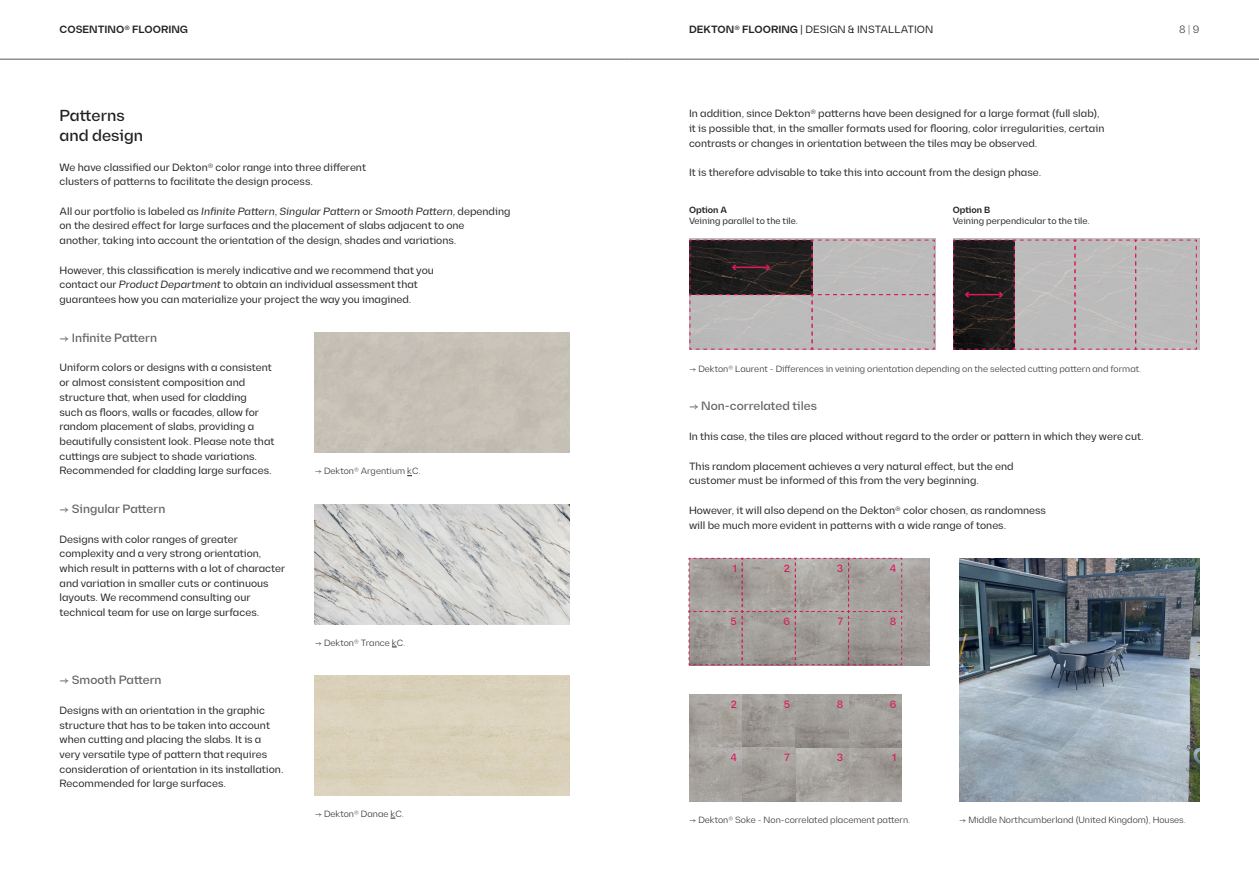
<style>
.page{position:relative;width:1259px;height:893px;background:#fff}
.page>*{position:absolute;margin:0;border:0;box-sizing:border-box;transform-origin:0 0}
.Subtitulos{font:500 15.9px/19.5px "Diagramm";color:#231f20}
.Parrafos_Idioma_A{font:500 12px "Diagramm";color:#636366}
.Parrafos_Idioma_A-2{font:10.5px/14.7px "Diagramm";color:#231f20}
.t1{font:600 10.5px "Diagramm";color:#231f20}
.Parrafos_Idioma_A-3{font:500 10.5px "Diagramm";color:#d91a5b}
.t2{font:300 10.5px "Diagramm";color:#231f20}
.Pie_Foto{font:300 9px "Diagramm";color:#231f20}
.Texto_Tablas_y_Gráficos{font:9px "Diagramm";color:#231f20}
.Texto_Tablas_y_Gráficos-2{font:600 9px "Diagramm";color:#231f20}
.s1{font-weight:600}
.s2{font-weight:200}
.s3{font-style:italic}
</style>
<div class="page">
<hr style="left:0;top:59px;width:629px;height:1px;background:#57585a">
<hr style="left:629px;top:59px;width:630px;height:1px;background:#57585a">
<img style="left:315px;top:504px;width:255px;height:120px">
<div style="left:315px;top:675px;width:255px;height:120px;background:#dad1bb"></div>
<img style="left:902px;top:558px;width:27px;height:107px">
<svg style="left:688px;top:558px;width:214px;height:107px;background:#a49c99"></svg>
<img style="left:689px;top:695px;width:212px;height:106px">
<img style="left:959px;top:558px;width:240px;height:243px">
<svg style="left:689px;top:239px;width:246px;height:111px;background:#979192"></svg>
<svg style="left:953px;top:239px;width:244px;height:111px;background:#969192"></svg>
<p class="t1" style="left:60px;top:23px;width:130px">COSENTINO® FLOORING</p>
<p class="Parrafos_Idioma_A-2" style="left:689px;top:22px;width:246px"><span class="s1">DEKTON® FLOORING</span> | DESIGN &amp; INSTALLATION</p>
<p class="t2" style="left:1179px;top:24px;width:22px">8 <span class="s2">|</span> 9</p>
<p class="Subtitulos" style="left:60px;top:106px;width:85px">Patterns and design</p>
<p class="Parrafos_Idioma_A-2" style="left:60px;top:160px;width:308px">We have classified our Dekton® color range into three different clusters of patterns to facilitate the design process.</p>
<p class="Parrafos_Idioma_A-2" style="left:60px;top:204px;width:452px">All our portfolio is labeled as <span class="s3">Infinite Pattern</span>, <span class="s3">Singular Pattern</span> or <span class="s3">Smooth Pattern</span>, depending on the desired effect for large surfaces and the placement of slabs adjacent to one<br>another, taking into account the orientation of the design, shades and variations.</p>
<p class="Parrafos_Idioma_A-2" style="left:60px;top:263px;width:376px">However, this classification is merely indicative and we recommend that you contact our <span class="s3">Product Department</span> to obtain an individual assessment that guarantees how you can materialize your project the way you imagined.</p>
<p class="Parrafos_Idioma_A" style="left:60px;top:331px;width:99px">→ Infinite Pattern</p>
<p class="Parrafos_Idioma_A-2" style="left:60px;top:361px;width:216px">Uniform colors or designs with a consistent or almost consistent composition and structure that, when used for cladding<br>such as floors, walls or facades, allow for random placement of slabs, providing a beautifully consistent look. Please note that cuttings are subject to shade variations.<br>Recommended for cladding large surfaces.</p>
<p class="Parrafos_Idioma_A" style="left:60px;top:502px;width:107px">→ Singular Pattern</p>
<p class="Parrafos_Idioma_A-2" style="left:60px;top:532px;width:227px">Designs with color ranges of greater complexity and a very strong orientation, which result in patterns with a lot of character and variation in smaller cuts or continuous layouts. We recommend consulting our technical team for use on large surfaces.</p>
<p class="Pie_Foto" style="left:315px;top:466px;width:107px">→ Dekton® Argentium kC.</p>
<p class="Parrafos_Idioma_A" style="left:60px;top:673px;width:104px">→ Smooth Pattern</p>
<p class="Parrafos_Idioma_A-2" style="left:60px;top:703px;width:225px">Designs with an orientation in the graphic structure that has to be taken into account when cutting and placing the slabs. It is a very versatile type of pattern that requires consideration of orientation in its installation.<br>Recommended for large surfaces.</p>
<p class="Pie_Foto" style="left:315px;top:637px;width:92px">→ Dekton® Trance kC.</p>
<p class="Pie_Foto" style="left:315px;top:809px;width:91px">→ Dekton® Danae kC.</p>
<p class="Parrafos_Idioma_A-2" style="left:689px;top:106px;width:417px">In addition, since Dekton® patterns have been designed for a large format (full slab), it is possible that, in the smaller formats used for flooring, color irregularities, certain contrasts or changes in orientation between the tiles may be observed.</p>
<p class="Parrafos_Idioma_A-2" style="left:689px;top:165px;width:354px">It is therefore advisable to take this into account from the design phase.</p>
<p class="Texto_Tablas_y_Gráficos-2" style="left:689px;top:204px;width:40px">Option A</p>
<p class="Texto_Tablas_y_Gráficos" style="left:689px;top:215px;width:111px">Veining parallel to the tile.</p>
<p class="Texto_Tablas_y_Gráficos-2" style="left:952px;top:204px;width:39px">Option B</p>
<p class="Texto_Tablas_y_Gráficos" style="left:952px;top:215px;width:138px">Veining perpendicular to the tile.</p>
<p class="Pie_Foto" style="left:689px;top:363px;width:454px">→ Dekton® Laurent - Differences in veining orientation depending on the selected cutting pattern and format.</p>
<p class="Parrafos_Idioma_A" style="left:689px;top:399px;width:129px">→ Non-correlated tiles</p>
<p class="Parrafos_Idioma_A-2" style="left:689px;top:429px;width:456px">In this case, the tiles are placed without regard to the order or pattern in which they were cut.</p>
<p class="Parrafos_Idioma_A-2" style="left:689px;top:459px;width:326px">This random placement achieves a very natural effect, but the end customer must be informed of this from the very beginning.</p>
<p class="Parrafos_Idioma_A-2" style="left:689px;top:503px;width:358px">However, it will also depend on the Dekton® color chosen, as randomness will be much more evident in patterns with a wide range of tones.</p>
<p class="Parrafos_Idioma_A-3" style="left:733px;top:562px;width:6px">1</p>
<p class="Parrafos_Idioma_A-3" style="left:784px;top:562px;width:8px">2</p>
<p class="Parrafos_Idioma_A-3" style="left:837px;top:562px;width:8px">3</p>
<p class="Parrafos_Idioma_A-3" style="left:890px;top:562px;width:8px">4</p>
<p class="Parrafos_Idioma_A-3" style="left:730px;top:615px;width:8px">5</p>
<p class="Parrafos_Idioma_A-3" style="left:783px;top:615px;width:8px">6</p>
<p class="Parrafos_Idioma_A-3" style="left:837px;top:615px;width:7px">7</p>
<p class="Parrafos_Idioma_A-3" style="left:890px;top:615px;width:8px">8</p>
<p class="Parrafos_Idioma_A-3" style="left:731px;top:698px;width:8px">2</p>
<p class="Parrafos_Idioma_A-3" style="left:836px;top:698px;width:8px">8</p>
<p class="Parrafos_Idioma_A-3" style="left:783px;top:698px;width:8px">5</p>
<p class="Parrafos_Idioma_A-3" style="left:889px;top:698px;width:8px">6</p>
<p class="Parrafos_Idioma_A-3" style="left:730px;top:751px;width:8px">4</p>
<p class="Parrafos_Idioma_A-3" style="left:837px;top:751px;width:8px">3</p>
<p class="Parrafos_Idioma_A-3" style="left:784px;top:751px;width:7px">7</p>
<p class="Parrafos_Idioma_A-3" style="left:892px;top:751px;width:6px">1</p>
<p class="Pie_Foto" style="left:689px;top:814px;width:223px">→ Dekton® Soke - Non-correlated placement pattern.</p>
<p class="Pie_Foto" style="left:959px;top:814px;width:228px">→ Middle Northcumberland (United Kingdom), Houses.</p>
</div>
